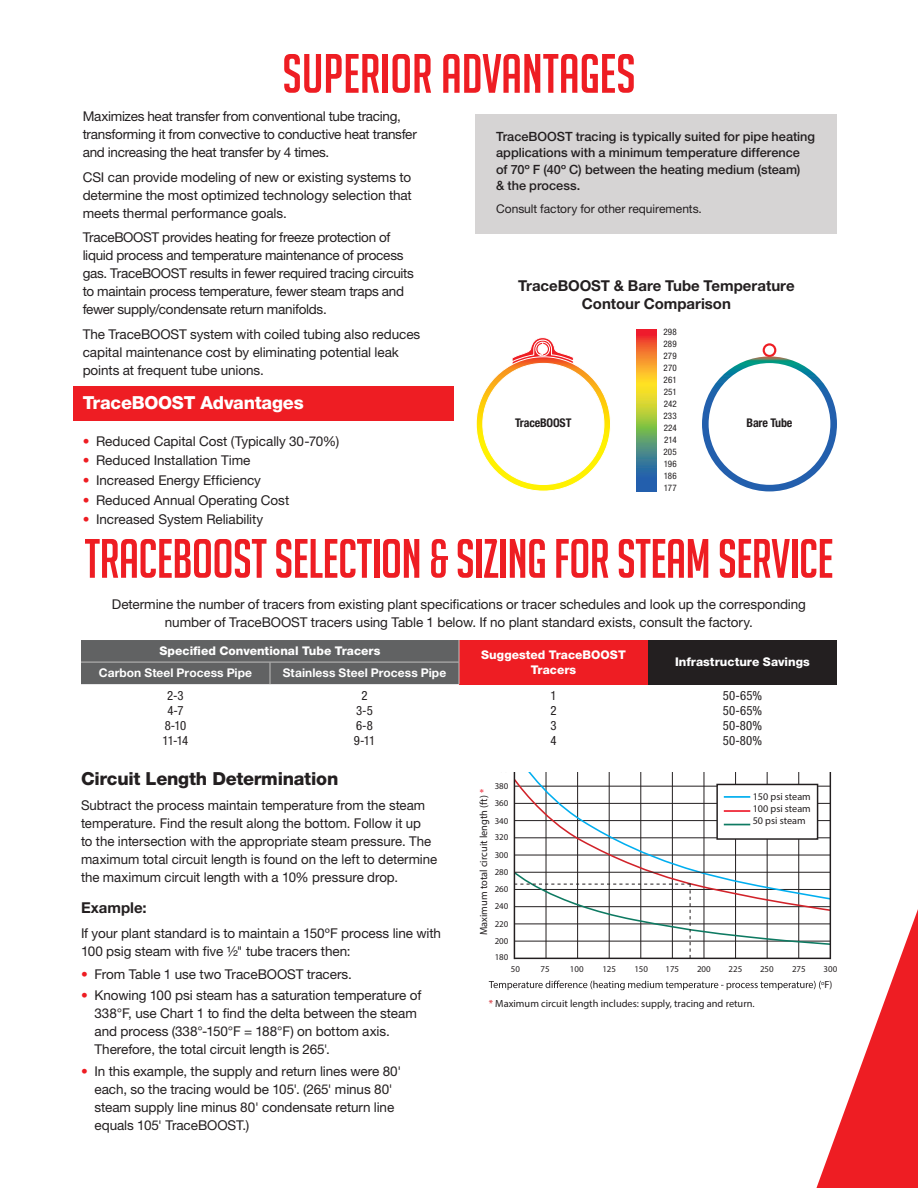
<style>
.page{position:relative;width:918px;height:1188px;background:#fff}
.page>*{position:absolute;margin:0;border:0;box-sizing:border-box;transform-origin:0 0}
.t1{font:54px "Big Noodle Titling";letter-spacing:-.01em;color:#ee1d23}
.t2{font:800 18px "Helvetica Neue LT Pro";letter-spacing:-.015em;color:#231f20}
.t3{font:800 18px "Helvetica Neue LT Pro";letter-spacing:-.015em;color:#fff}
.t4{font:700 15px/18px "Helvetica Neue LT Pro";color:#231f20;text-align:center}
.t5{font:13.5px/18px "Helvetica Neue LT Pro";letter-spacing:-.005em;color:#231f20}
.t6{font:500 12.75px/16.5px "Helvetica Neue LT Pro";color:#231f20}
.t7{font:condensed 12.75px/15px "Helvetica Neue LT Pro";letter-spacing:.01em;color:#231f20;text-align:center}
.t8{font:800 12px/15px "Helvetica Neue LT Pro";letter-spacing:.005em;color:#fff;text-align:center}
.t9{font:700 12px "Helvetica Neue LT Pro";letter-spacing:.01em;color:#fff}
.t10{font:12px "Helvetica Neue LT Pro";color:#231f20}
.t11{font:700 condensed 12px "Helvetica Neue LT Pro";letter-spacing:-.015em;color:#231f20}
.t12{font:10.35px "Myriad Pro";color:#231f20}
.t13{font:10.2px/12.3px "Myriad Pro";color:#231f20;text-align:justify}
.t14{font:condensed 9px/12px "Helvetica Neue LT Pro";letter-spacing:.01em;color:#231f20;text-align:justify}
.t15{font:8.85px/17.2px "Myriad Pro";color:#231f20}
.s1{color:#ee1d23}
.s2{font-stretch:condensed}
.s3{color:#ee1f2f}
.s4{color:#d1232a}
</style>
<div class="page">
<svg style="left:763px;top:343px;width:13px;height:14px"></svg>
<svg style="left:702px;top:356px;width:135px;height:135px;background:#2c73a7"></svg>
<div style="left:709px;top:363px;width:121px;height:122px;background:#fff;border-radius:50%"></div>
<div style="left:765px;top:346px;width:9px;height:9px;background:#fff;border-radius:50%"></div>
<svg style="left:512px;top:337px;width:66px;height:30px"></svg>
<svg style="left:476px;top:357px;width:134px;height:134px;background:#fccc28"></svg>
<div style="left:483px;top:363px;width:121px;height:122px;background:#fff;border-radius:50%"></div>
<svg style="left:636px;top:329px;width:20px;height:162px;background:#a39753"></svg>
<div style="left:476px;top:114px;width:361px;height:120px;background:#d6d4d4"></div>
<div style="left:459px;top:640px;width:189px;height:44px;background:#ee1d23"></div>
<div style="left:648px;top:640px;width:189px;height:44px;background:#231f20"></div>
<div style="left:81px;top:640px;width:379px;height:44px;background:#616263"></div>
<svg style="left:489px;top:772px;width:429px;height:416px"></svg>
<div style="left:73px;top:386px;width:381px;height:35px;background:#ee1d23"></div>
<h1 class="t1" style="left:282px;top:44px;width:355px">SUPERIOR ADVANTAGES</h1>
<p class="t5" style="left:83px;top:107px;width:336px">Maximizes heat transfer from conventional tube tracing, transforming it from convective to conductive heat transfer and increasing the heat transfer by 4 times.</p>
<p class="t5" style="left:83px;top:167px;width:331px;text-align:justify">CSI can provide modeling of new or existing systems to determine the most optimized technology selection that meets thermal performance goals.</p>
<p class="t5" style="left:83px;top:228px;width:333px">TraceBOOST provides heating for freeze protection of liquid process and temperature maintenance of process gas. TraceBOOST results in fewer required tracing circuits to maintain process temperature, fewer steam traps and fewer supply/condensate return manifolds.</p>
<p class="t5" style="left:83px;top:325px;width:339px">The TraceBOOST system with coiled tubing also reduces capital maintenance cost by eliminating potential leak points at frequent tube unions.</p>
<h2 class="t3" style="left:83px;top:392px;width:223px">TraceBOOST Advantages</h2>
<p class="t5" style="left:83px;top:431px;width:258px"><span class="s1">•</span> Reduced Capital Cost (Typically 30-70%)</p>
<p class="t5" style="left:83px;top:451px;width:169px"><span class="s1">•</span> Reduced Installation Time</p>
<p class="t5" style="left:83px;top:471px;width:180px"><span class="s1">•</span> Increased Energy Efficiency</p>
<p class="t5" style="left:83px;top:491px;width:208px"><span class="s1">•</span> Reduced Annual Operating Cost</p>
<p class="t5" style="left:83px;top:510px;width:182px"><span class="s1">•</span> Increased System Reliability</p>
<p class="t6" style="left:496px;top:128px;width:321px">TraceBOOST tracing is typically suited for pipe heating applications with a minimum temperature difference<br>of 70º F (40º C) between the heating medium (steam)<br>&amp; the process.</p>
<p class="t10" style="left:496px;top:202px;width:207px">Consult factory for other requirements.</p>
<p class="t4" style="left:518px;top:276px;width:278px">TraceBOOST &amp; Bare Tube Temperature<br>Contour Comparison</p>
<p class="t14" style="left:663px;top:326px;width:15px">298<br>289<br>279<br>270<br>261<br>251<br>242<br>233<br>224<br>214<br>205<br>196<br>186<br>177</p>
<p class="t11" style="left:515px;top:416px;width:58px">TraceBOOST</p>
<p class="t11" style="left:747px;top:416px;width:47px">Bare Tube</p>
<h1 class="t1" style="left:84px;top:529px;width:751px">TRACEBOOST SELECTION &amp; SIZING FOR STEAM SERVICE</h1>
<p class="t5" style="left:112px;top:595px;width:696px;text-align:center">Determine the number of tracers from existing plant specifications or tracer schedules and look up the corresponding number of TraceBOOST tracers using Table 1 below. If no plant standard exists, consult the factory.</p>
<p class="t8" style="left:159px;top:644px;width:223px">Specified Conventional Tube Tracers</p>
<p class="t8" style="left:481px;top:647px;width:146px">Suggested TraceBOOST<br>Tracers</p>
<p class="t8" style="left:675px;top:655px;width:136px">Infrastructure Savings</p>
<p class="t9" style="left:99px;top:666px;width:155px">Carbon Steel Process Pipe</p>
<p class="t9" style="left:283px;top:666px;width:165px">Stainless Steel Process Pipe</p>
<p class="t7" style="left:163px;top:688px;width:27px">2-3<br>4-7<br>8-10<br>11-14</p>
<p class="t7" style="left:354px;top:688px;width:23px">2<br>3-5<br>6-8<br>9-11</p>
<p class="t7" style="left:550px;top:688px;width:8px;text-align:justify">1<br>2<br>3<br>4</p>
<p class="t7" style="left:723px;top:688px;width:41px;text-align:justify">50-65% 50-65% 50-80% 50-80%</p>
<h2 class="t2" style="left:81px;top:768px;width:259px">Circuit Length Determination</h2>
<p class="t5" style="left:81px;top:795px;width:358px">Subtract the process maintain temperature from the steam temperature. Find the result along the bottom. Follow it up<br>to the intersection with the appropriate steam pressure. The maximum total circuit length is found on the left to determine the maximum circuit length with a 10% pressure drop.</p>
<p class="t4" style="left:81px;top:898px;width:67px">Example:</p>
<p class="t5" style="left:81px;top:924px;width:362px">If your plant standard is to maintain a 150ºF process line with<br>100 psig steam with five ½" tube tracers then:</p>
<p class="t5" style="left:81px;top:965px;width:272px"><span class="s1">•</span> From Table 1 use two TraceBOOST tracers.</p>
<p class="t5" style="left:94px;top:986px;width:328px;text-indent:-14px"><span class="s1">•</span> Knowing 100 psi steam has a saturation temperature of 338°F, use Chart 1 to find the delta between the steam and process (338°-150°F = 188°F) on bottom axis.<br>Therefore, the total circuit length is 265<span class="s2">'</span>.</p>
<p class="t5" style="left:94px;top:1061px;width:308px;text-indent:-14px"><span class="s1">•</span> In this example, the supply and return lines were 80' each, so the tracing would be 105'. (265' minus 80' steam supply line minus 80' condensate return line equals 105' TraceBOOST.)</p>
<p class="t15" style="left:495px;top:778px;width:15px;line-height:16.8px">380<br>360</p>
<p class="t15" style="left:495px;top:812px;width:15px;line-height:16.8px">340<br>320</p>
<p class="t15" style="left:495px;top:847px;width:15px;line-height:16.5px">300<br>280</p>
<p class="t15" style="left:495px;top:881px;width:15px;text-align:justify">260<br>240<br>220<br>200</p>
<p class="t15" style="left:495px;top:948px;width:15px">180</p>
<p class="t12" style="left:477px;top:935px;width:148px;rotate:-90deg">Maximum total circuit length (ft) <span class="s3">*</span></p>
<p class="t13" style="left:725px;top:790px;width:88px"><sup>_____</sup> 150 psi steam <sup>_____</sup> 100 psi steam <sup>_____</sup> 50 psi steam</p>
<p class="t15" style="left:511px;top:960px;width:11px">50</p>
<p class="t15" style="left:540px;top:960px;width:11px">75</p>
<p class="t15" style="left:570px;top:960px;width:15px">100</p>
<p class="t15" style="left:602px;top:960px;width:15px">125</p>
<p class="t15" style="left:634px;top:960px;width:15px">150</p>
<p class="t15" style="left:665px;top:960px;width:15px">175</p>
<p class="t15" style="left:697px;top:960px;width:15px">200</p>
<p class="t15" style="left:729px;top:960px;width:15px">225</p>
<p class="t15" style="left:760px;top:960px;width:15px">250</p>
<p class="t15" style="left:792px;top:960px;width:15px">275</p>
<p class="t15" style="left:824px;top:960px;width:15px">300</p>
<p class="t12" style="left:821px;top:978px;width:13px"><sup>o</sup>F)</p>
<p class="t12" style="left:489px;top:998px;width:267px"><span class="s4">*</span> Maximum circuit length includes: supply, tracing and return.</p>
</div>
